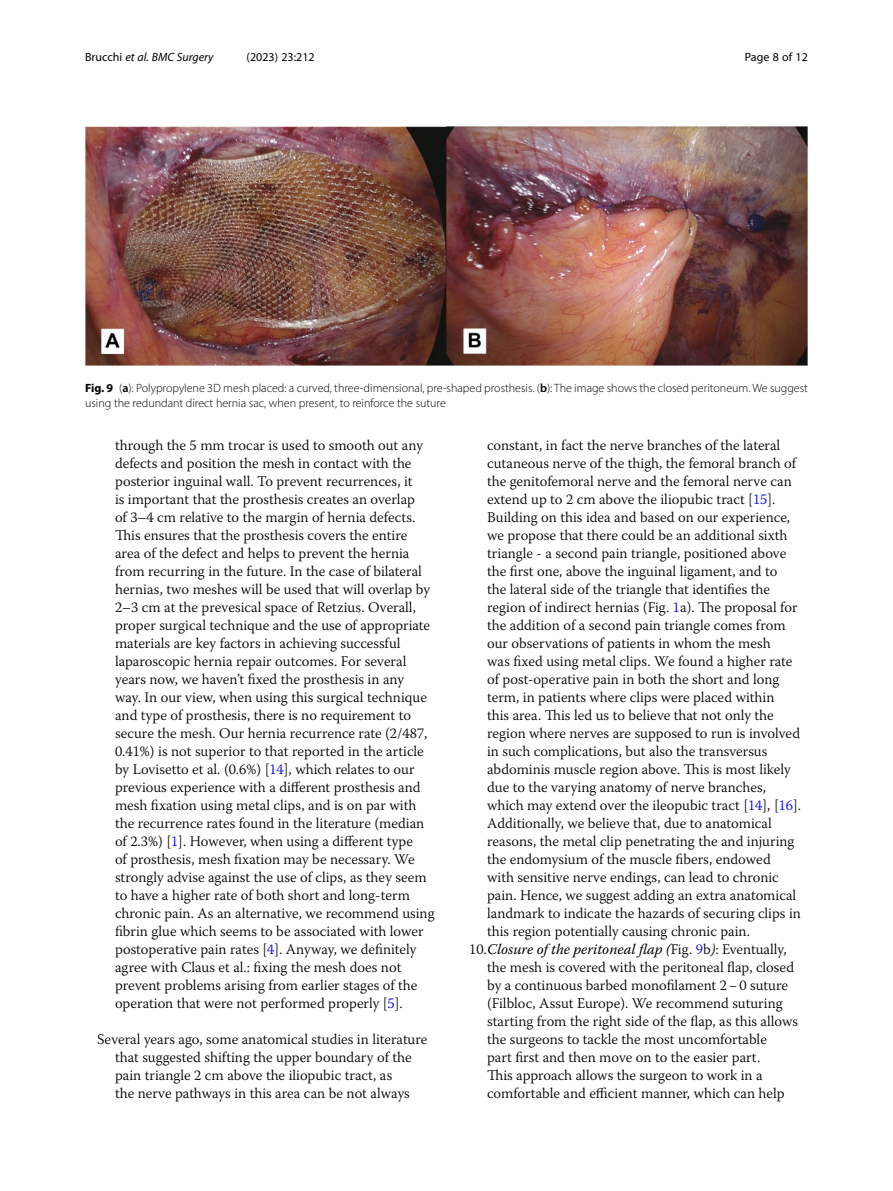
<style>
.page{position:relative;width:893px;height:1191px;background:#fff}
.page>*{position:absolute;margin:0;border:0;box-sizing:border-box;transform-origin:0 0}
.Ordered_L1_Middle{font:300 14.7px/18px "Warnock Pro";color:#000}
.Ordered_L1_Para{font:300 14.7px/18px "Warnock Pro";color:#000}
.Figure_Caption{font:300 12px/15px "Myriad Pro";color:#000}
.t1{font:italic 12px "Myriad Pro";color:#000}
.t2{font:12px "Myriad Pro";color:#000}
.s1{font-style:normal}
.s2{font-weight:700}
.s3{font-weight:600}
.s4{color:#00f}
.s5{font-weight:400;font-style:italic}
</style>
<div class="page">
<img style="left:85px;top:126px;width:723px;height:239px">
<p class="t1" style="left:85px;top:50px;width:130px"><span class="s1">Brucchi</span> et al. BMC Surgery</p>
<p class="t2" style="left:247px;top:50px;width:70px">(2023) 23:212</p>
<p class="t2" style="left:745px;top:50px;width:65px">Page 8 of 12</p>
<p class="Figure_Caption" style="left:85px;top:380px;width:724px"><span class="s2">Fig. 9</span> (<span class="s3">a</span>): Polypropylene 3D mesh placed: a curved, three-dimensional, pre-shaped prosthesis. (<span class="s3">b</span>): The image shows the closed peritoneum. We suggest using the redundant direct hernia sac, when present, to reinforce the suture</p>
<p class="Ordered_L1_Middle" style="left:115px;top:436px;width:321px">through the 5 mm trocar is used to smooth out any defects and position the mesh in contact with the posterior inguinal wall. To prevent recurrences, it<br>is important that the prosthesis creates an overlap<br>of 3–4 cm relative to the margin of hernia defects.<br>This ensures that the prosthesis covers the entire area of the defect and helps to prevent the hernia from recurring in the future. In the case of bilateral hernias, two meshes will be used that will overlap by 2–3 cm at the prevesical space of Retzius. Overall, proper surgical technique and the use of appropriate materials are key factors in achieving successful laparoscopic hernia repair outcomes. For several years now, we haven’t fixed the prosthesis in any<br>way. In our view, when using this surgical technique and type of prosthesis, there is no requirement to secure the mesh. Our hernia recurrence rate (2/487, 0.41%) is not superior to that reported in the article by Lovisetto et al. (0.6%) [<span class="s4">14</span>], which relates to our previous experience with a different prosthesis and mesh fixation using metal clips, and is on par with the recurrence rates found in the literature (median of 2.3%) [<span class="s4">1</span>]. However, when using a different type<br>of prosthesis, mesh fixation may be necessary. We strongly advise against the use of clips, as they seem to have a higher rate of both short and long-term chronic pain. As an alternative, we recommend using fibrin glue which seems to be associated with lower postoperative pain rates [<span class="s4">4</span>]. Anyway, we definitely agree with Claus et al.: fixing the mesh does not prevent problems arising from earlier stages of the operation that were not performed properly [<span class="s4">5</span>].</p>
<p class="Ordered_L1_Para" style="left:115px;top:1030px;width:314px;text-indent:-18px">Several years ago, some anatomical studies in literature that suggested shifting the upper boundary of the pain triangle 2 cm above the iliopubic tract, as<br>the nerve pathways in this area can be not always</p>
<p class="Ordered_L1_Para" style="left:487px;top:436px;width:316px">constant, in fact the nerve branches of the lateral cutaneous nerve of the thigh, the femoral branch of the genitofemoral nerve and the femoral nerve can extend up to 2 cm above the iliopubic tract [<span class="s4">15</span>].<br>Building on this idea and based on our experience, we propose that there could be an additional sixth triangle - a second pain triangle, positioned above the first one, above the inguinal ligament, and to<br>the lateral side of the triangle that identifies the region of indirect hernias (Fig. <span class="s4">1</span>a). The proposal for the addition of a second pain triangle comes from our observations of patients in whom the mesh<br>was fixed using metal clips. We found a higher rate of post-operative pain in both the short and long term, in patients where clips were placed within<br>this area. This led us to believe that not only the region where nerves are supposed to run is involved in such complications, but also the transversus abdominis muscle region above. This is most likely due to the varying anatomy of nerve branches, which may extend over the ileopubic tract [<span class="s4">14</span>], [<span class="s4">16</span>].<br>Additionally, we believe that, due to anatomical reasons, the metal clip penetrating the and injuring the endomysium of the muscle fibers, endowed with sensitive nerve endings, can lead to chronic pain. Hence, we suggest adding an extra anatomical landmark to indicate the hazards of securing clips in this region potentially causing chronic pain.</p>
<p class="Ordered_L1_Middle" style="left:487px;top:940px;width:312px;text-indent:-18px">10.<span class="s5">Closure of the peritoneal flap (</span>Fig. <span class="s4">9</span>b<span class="s5">)</span>: Eventually, the mesh is covered with the peritoneal flap, closed by a continuous barbed monofilament 2−0 suture (Filbloc, Assut Europe). We recommend suturing starting from the right side of the flap, as this allows the surgeons to tackle the most uncomfortable<br>part first and then move on to the easier part.<br>This approach allows the surgeon to work in a comfortable and efficient manner, which can help</p>
</div>
